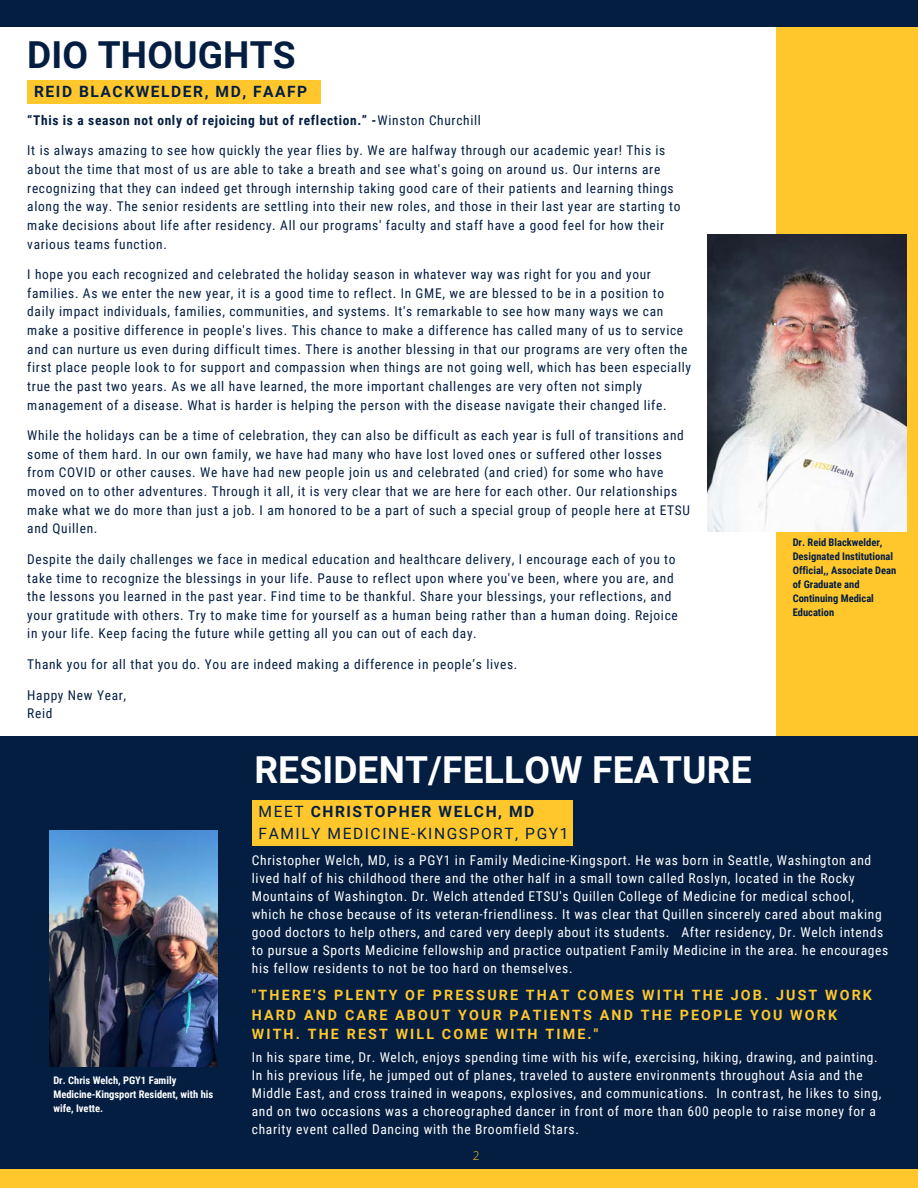
<style>
.page{position:relative;width:918px;height:1188px;background:#fff}
.page>*{position:absolute;margin:0;border:0;box-sizing:border-box;transform-origin:0 0}
.t1{font:700 37.2px "Roboto";letter-spacing:.005em;color:#fff}
.t2{font:700 37.2px "Roboto";letter-spacing:.005em;color:#041e42}
.t3{font:700 15.6px "Roboto";letter-spacing:.1em;color:#041e42}
.t4{font:15.6px "Roboto";letter-spacing:.1em;color:#041e42}
.t5{font:700 14.25px/19.2px "Roboto";letter-spacing:.15em;color:#ffc72c}
.t6{font:13.5px/18.6px "Roboto Condensed";letter-spacing:.05em;color:#041e42}
.t7{font:13.5px/18px "Roboto Condensed";letter-spacing:.05em;color:#fff}
.t8{font:700 13.5px "Roboto Condensed";letter-spacing:.05em;color:#041e42}
.t9{font:300 12px "Open Sans";color:#ffc72c}
.t10{font:700 10.5px/14px "Roboto Condensed";color:#041e42}
.t11{font:700 10.5px/14px "Roboto Condensed";color:#fff}
.s1{font-weight:400}
</style>
<div class="page">
<div style="left:777px;top:20px;width:141px;height:729px;background:#ffc72c"></div>
<div style="left:0;top:736px;width:918px;height:434px;background:#041e42"></div>
<div style="left:0;top:0;width:918px;height:27px;background:#041e42"></div>
<div style="left:0;top:1170px;width:918px;height:18px;background:#ffc72c"></div>
<img style="left:708px;top:234px;width:199px;height:297px">
<img style="left:50px;top:830px;width:167px;height:236px">
<div style="left:252px;top:800px;width:320px;height:45px;background:#ffc72c"></div>
<div style="left:27px;top:80px;width:294px;height:24px;background:#ffc72c"></div>
<p class="t2" style="left:27px;top:29px;width:270px">DIO THOUGHTS</p>
<p class="t3" style="left:34px;top:80px;width:275px">REID BLACKWELDER, MD, FAAFP</p>
<p class="t8" style="left:27px;top:112px;width:455px">“This is a season not only of rejoicing but of reflection.” -<span class="s1">Winston Churchill</span></p>
<p class="t6" style="left:27px;top:141px;width:655px">It is always amazing to see how quickly the year flies by. We are halfway through our academic year! This is about the time that most of us are able to take a breath and see what's going on around us. Our interns are recognizing that they can indeed get through internship taking good care of their patients and learning things along the way. The senior residents are settling into their new roles, and those in their last year are starting to make decisions about life after residency. All our programs' faculty and staff have a good feel for how their various teams function.</p>
<p class="t6" style="left:27px;top:265px;width:665px">I hope you each recognized and celebrated the holiday season in whatever way was right for you and your families. As we enter the new year, it is a good time to reflect. In GME, we are blessed to be in a position to daily impact individuals, families, communities, and systems. It's remarkable to see how many ways we can make a positive difference in people's lives. This chance to make a difference has called many of us to service and can nurture us even during difficult times. There is another blessing in that our programs are very often the first place people look to for support and compassion when things are not going well, which has been especially true the past two years. As we all have learned, the more important challenges are very often not simply management of a disease. What is harder is helping the person with the disease navigate their changed life.</p>
<p class="t6" style="left:27px;top:426px;width:664px">While the holidays can be a time of celebration, they can also be difficult as each year is full of transitions and some of them hard. In our own family, we have had many who have lost loved ones or suffered other losses from COVID or other causes. We have had new people join us and celebrated (and cried) for some who have moved on to other adventures. Through it all, it is very clear that we are here for each other. Our relationships make what we do more than just a job. I am honored to be a part of such a special group of people here at ETSU and Quillen.</p>
<p class="t6" style="left:27px;top:550px;width:652px">Despite the daily challenges we face in medical education and healthcare delivery, I encourage each of you to take time to recognize the blessings in your life. Pause to reflect upon where you've been, where you are, and the lessons you learned in the past year. Find time to be thankful. Share your blessings, your reflections, and your gratitude with others. Try to make time for yourself as a human being rather than a human doing. Rejoice in your life. Keep facing the future while getting all you can out of each day.</p>
<p class="t6" style="left:27px;top:655px;width:492px">Thank you for all that you do. You are indeed making a difference in people’s lives.</p>
<p class="t6" style="left:27px;top:686px;width:100px">Happy New Year,</p>
<p class="t6" style="left:27px;top:704px;width:27px">Reid</p>
<p class="t10" style="left:793px;top:535px;width:105px">Dr. Reid Blackwelder,<br>Designated Institutional<br>Official,, Associate Dean of Graduate and<br>Continuing Medical<br>Education</p>
<p class="t11" style="left:53px;top:1074px;width:161px">Dr. Chris Welch, PGY1 Family<br>Medicine-Kingsport Resident, with his wife, Ivette.</p>
<p class="t1" style="left:254px;top:744px;width:499px">RESIDENT/FELLOW FEATURE</p>
<p class="t3" style="left:259px;top:801px;width:277px"><span class="s1">MEET</span> CHRISTOPHER WELCH, MD</p>
<p class="t4" style="left:259px;top:822px;width:311px">FAMILY MEDICINE-KINGSPORT, PGY1</p>
<p class="t7" style="left:252px;top:851px;width:638px">Christopher Welch, MD, is a PGY1 in Family Medicine-Kingsport. He was born in Seattle, Washington and lived half of his childhood there and the other half in a small town called Roslyn, located in the Rocky Mountains of Washington. Dr. Welch attended ETSU's Quillen College of Medicine for medical school, which he chose because of its veteran-friendliness. It was clear that Quillen sincerely cared about making good doctors to help others, and cared very deeply about its students. After residency, Dr. Welch intends to pursue a Sports Medicine fellowship and practice outpatient Family Medicine in the area. he encourages his fellow residents to not be too hard on themselves.</p>
<p class="t5" style="left:252px;top:985px;width:622px">"THERE'S PLENTY OF PRESSURE THAT COMES WITH THE JOB. JUST WORK<br>HARD AND CARE ABOUT YOUR PATIENTS AND THE PEOPLE YOU WORK<br>WITH. THE REST WILL COME WITH TIME."</p>
<p class="t7" style="left:252px;top:1049px;width:631px">In his spare time, Dr. Welch, enjoys spending time with his wife, exercising, hiking, drawing, and painting.<br>In his previous life, he jumped out of planes, traveled to austere environments throughout Asia and the Middle East, and cross trained in weapons, explosives, and communications. In contrast, he likes to sing, and on two occasions was a choreographed dancer in front of more than 600 people to raise money for a charity event called Dancing with the Broomfield Stars.</p>
<p class="t9" style="left:473px;top:1147px;width:8px">2</p>
</div>
